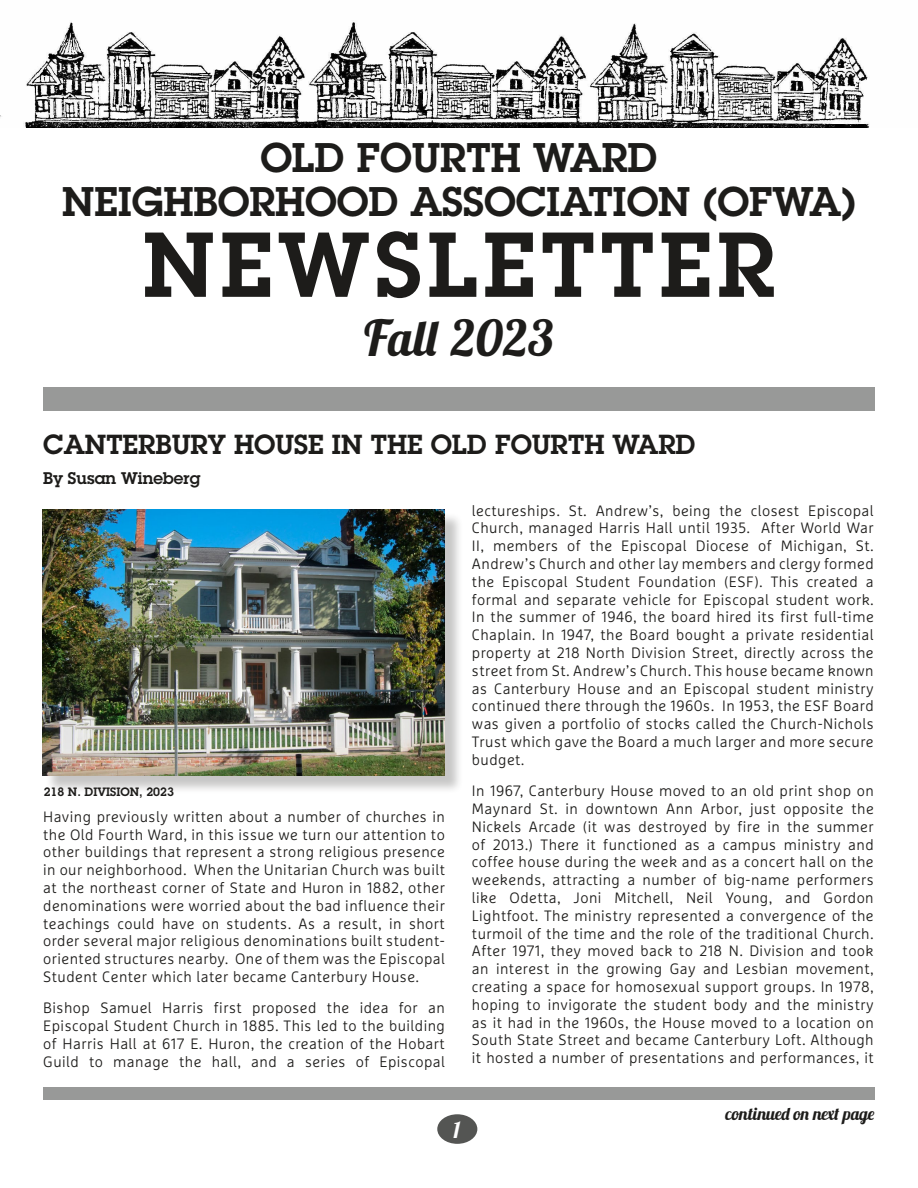
<style>
.page{position:relative;width:918px;height:1188px;background:#fff}
.page>*{position:absolute;margin:0;border:0;box-sizing:border-box;transform-origin:0 0}
.t1{font:600 90px "Lubalin Graph Std";letter-spacing:.06em;color:#1d1c1a}
.t2{font:49.5px "Lobster 1.3";color:#1d1c1a}
.t3{font:600 40.5px/43.5px "Lubalin Graph Std";color:#1d1c1a;text-align:center}
.t4{font:600 27px "Lubalin Graph Std";color:#1d1c1a}
.t5{font:22.5px "Lobster 1.3";color:#fff}
.t6{font:17.4px "Lobster 1.3";color:#1d1c1a}
.t7{font:600 16.5px "Lubalin Graph Std";color:#1d1c1a}
.t8{font:300 15px/17.9px "Marselis Pro";letter-spacing:.03em;color:#1d1c1a;text-align:justify}
.t9{font:600 11.85px "Lubalin Graph Std";color:#1d1c1a}
</style>
<div class="page">
<img style="left:0;top:22px;width:870px;height:105px">
<div style="left:43px;top:387px;width:832px;height:24px;background:#989998"></div>
<div style="left:437px;top:1114px;width:40px;height:30px;background:#545553;border-radius:50%"></div>
<div style="left:43px;top:1088px;width:832px;height:12px;background:#989998"></div>
<div style="left:45px;top:512px;width:418px;height:282px;background:#1d1c1a;opacity:.25"></div>
<img style="left:43px;top:510px;width:402px;height:265px">
<h3 class="t3" style="left:62px;top:136px;width:795px">OLD FOURTH WARD<br>NEIGHBORHOOD ASSOCIATION (OFWA)</h3>
<h1 class="t1" style="left:143px;top:205px;width:633px">NEWSLETTER</h1>
<h2 class="t2" style="left:364px;top:307px;width:191px">Fall 2023</h2>
<h3 class="t4" style="left:43px;top:426px;width:654px">CANTERBURY HOUSE IN THE OLD FOURTH WARD</h3>
<p class="t7" style="left:43px;top:467px;width:159px">By Susan Wineberg</p>
<p class="t9" style="left:44px;top:784px;width:132px">218 N. DIVISION, 2023</p>
<p class="t8" style="left:43px;top:807px;width:403px">Having previously written about a number of churches in the Old Fourth Ward, in this issue we turn our attention to other buildings that represent a strong religious presence in our neighborhood. When the Unitarian Church was built at the northeast corner of State and Huron in 1882, other denominations were worried about the bad influence their teachings could have on students. As a result, in short order several major religious denominations built student&shy;oriented structures nearby. One of them was the Episcopal Student Center which later became Canterbury House.</p>
<p class="t8" style="left:43px;top:999px;width:403px">Bishop Samuel Harris first proposed the idea for an Episcopal Student Church in 1885. This led to the building of Harris Hall at 617 E. Huron, the creation of the Hobart Guild to manage the hall, and a series of Episcopal</p>
<p class="t8" style="left:472px;top:501px;width:403px">lectureships. St. Andrew’s, being the closest Episcopal Church, managed Harris Hall until 1935. After World War II, members of the Episcopal Diocese of Michigan, St.<br>Andrew’s Church and other lay members and clergy formed the Episcopal Student Foundation (ESF). This created a formal and separate vehicle for Episcopal student work.<br>In the summer of 1946, the board hired its first full-time Chaplain. In 1947, the Board bought a private residential property at 218 North Division Street, directly across the street from St. Andrew’s Church. This house became known as Canterbury House and an Episcopal student ministry continued there through the 1960s. In 1953, the ESF Board was given a portfolio of stocks called the Church-Nichols Trust which gave the Board a much larger and more secure budget.</p>
<p class="t8" style="left:472px;top:782px;width:403px">In 1967, Canterbury House moved to an old print shop on Maynard St. in downtown Ann Arbor, just opposite the Nickels Arcade (it was destroyed by fire in the summer of 2013.) There it functioned as a campus ministry and coffee house during the week and as a concert hall on the weekends, attracting a number of big-name performers like Odetta, Joni Mitchell, Neil Young, and Gordon Lightfoot. The ministry represented a convergence of the turmoil of the time and the role of the traditional Church.<br>After 1971, they moved back to 218 N. Division and took an interest in the growing Gay and Lesbian movement, creating a space for homosexual support groups. In 1978, hoping to invigorate the student body and the ministry as it had in the 1960s, the House moved to a location on South State Street and became Canterbury Loft. Although it hosted a number of presentations and performances, it</p>
<h3 class="t5" style="left:453px;top:1115px;width:9px">1</h3>
<p class="t6" style="left:726px;top:1103px;width:151px">continued on next page</p>
</div>
